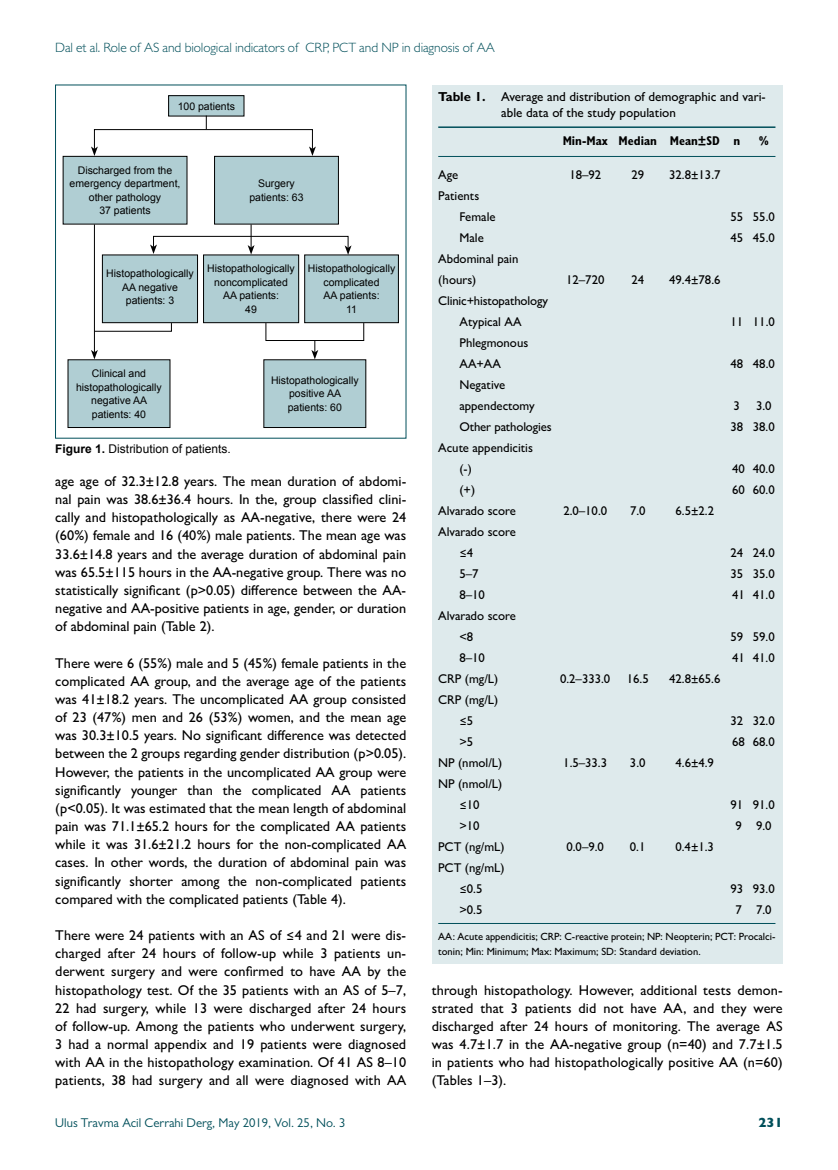
<style>
.page{position:relative;width:838px;height:1170px;background:#fff}
.page>*{position:absolute;margin:0;border:0;box-sizing:border-box;transform-origin:0 0}
.t1{font:500 14.25px/18.1px "Gill Sans MT Pro";color:#000;text-align:justify}
.t2{font:300 13.5px "Gill Sans MT Pro";letter-spacing:-.005em;color:#004f5a}
.t3{font:800 13.5px "Gill Sans MT Pro";color:#004f5a}
.t4{font:500 13.05px/15.6px "Gill Sans MT Pro";color:#000}
.t5{font:500 12.75px/21px "Gill Sans MT Pro";color:#000}
.t6{font:12.75px "Gill Sans MT Pro";color:#004f5a}
.t7{font:700 condensed 12.75px "Gill Sans MT Pro";color:#000}
.t8{font:12px "Arial";color:#000}
.t9{font:10.5px/13.5px "Arial";color:#000;text-align:center}
.t10{font:500 10.5px/15px "Gill Sans MT Pro";color:#000}
.s1{font-weight:700}
</style>
<div class="page">
<div style="left:169px;top:96px;width:75px;height:20px;background:#b0ced3"></div>
<div style="left:168px;top:95px;width:76px;height:21px;border:1px solid #000"></div>
<div style="left:63px;top:156px;width:124px;height:68px;background:#b0ced3"></div>
<div style="left:63px;top:156px;width:124px;height:68px;border:1px solid #000"></div>
<div style="left:214px;top:156px;width:124px;height:68px;background:#b0ced3"></div>
<div style="left:214px;top:156px;width:125px;height:68px;border:1px solid #000"></div>
<div style="left:102px;top:255px;width:95px;height:67px;background:#b0ced3"></div>
<div style="left:102px;top:254px;width:96px;height:69px;border:1px solid #000"></div>
<div style="left:68px;top:360px;width:102px;height:67px;background:#b0ced3"></div>
<div style="left:68px;top:359px;width:102px;height:69px;border:1px solid #000"></div>
<div style="left:264px;top:360px;width:102px;height:67px;background:#b0ced3"></div>
<div style="left:263px;top:359px;width:103px;height:69px;border:1px solid #000"></div>
<div style="left:203px;top:255px;width:96px;height:67px;background:#b0ced3"></div>
<div style="left:203px;top:254px;width:96px;height:69px;border:1px solid #000"></div>
<div style="left:305px;top:255px;width:93px;height:67px;background:#b0ced3"></div>
<div style="left:304px;top:254px;width:95px;height:69px;border:1px solid #000"></div>
<div style="left:94px;top:129px;width:219px;height:20px;border:1px solid #000"></div>
<svg style="left:91px;top:146px;width:7px;height:10px"></svg>
<svg style="left:309px;top:146px;width:7px;height:10px"></svg>
<hr style="left:94px;top:224px;width:1px;height:128px;background:#000">
<svg style="left:91px;top:350px;width:7px;height:9px"></svg>
<svg style="left:150px;top:224px;width:201px;height:31px"></svg>
<svg style="left:311px;top:341px;width:7px;height:18px"></svg>
<svg style="left:206px;top:116px;width:1px;height:13px"></svg>
<svg style="left:94px;top:322px;width:78px;height:10px"></svg>
<div style="left:265px;top:322px;width:99px;height:19px;border:1px solid #000"></div>
<div style="left:432px;top:85px;width:350px;height:878px;background:#deeaec"></div>
<hr style="left:438px;top:126px;width:337px;height:2px;background:#004f5a">
<hr style="left:438px;top:156px;width:337px;height:1px;background:#004f5a">
<hr style="left:438px;top:923px;width:337px;height:1px;background:#004f5a">
<p class="t2" style="left:55px;top:39px;width:441px">Dal et al. Role of AS and biological indicators of CRP, PCT and NP in diagnosis of AA</p>
<p class="t9" style="left:178px;top:99px;width:59px">100 patients</p>
<p class="t9" style="left:70px;top:163px;width:112px">Discharged from the emergency department, other pathology<br>37 patients</p>
<p class="t9" style="left:249px;top:177px;width:56px">Surgery patients: 63</p>
<p class="t9" style="left:106px;top:267px;width:89px">Histopathologically<br>AA negative patients: 3</p>
<p class="t9" style="left:207px;top:262px;width:89px">Histopathologically noncomplicated<br>AA patients:<br>49</p>
<p class="t9" style="left:308px;top:262px;width:89px">Histopathologically complicated<br>AA patients:<br>11</p>
<p class="t9" style="left:76px;top:367px;width:87px">Clinical and histopathologically negative AA patients: 40</p>
<p class="t9" style="left:271px;top:373px;width:89px">Histopathologically positive AA patients: 60</p>
<p class="t8" style="left:55px;top:441px;width:177px"><span class="s1">Figure 1.</span> Distribution of patients.</p>
<p class="t1" style="left:55px;top:472px;width:352px">age age of 32.3±12.8 years. The mean duration of abdomi&shy;nal pain was 38.6±36.4 hours. In the, group classified clini&shy;cally and histopathologically as AA-negative, there were 24 (60%) female and 16 (40%) male patients. The mean age was 33.6±14.8 years and the average duration of abdominal pain was 65.5±115 hours in the AA-negative group. There was no statistically significant (p&gt;0.05) difference between the AA&shy;negative and AA-positive patients in age, gender, or duration of abdominal pain (Table 2).</p>
<p class="t1" style="left:55px;top:653px;width:352px">There were 6 (55%) male and 5 (45%) female patients in the complicated AA group, and the average age of the patients was 41±18.2 years. The uncomplicated AA group consisted of 23 (47%) men and 26 (53%) women, and the mean age was 30.3±10.5 years. No significant difference was detected between the 2 groups regarding gender distribution (p&gt;0.05).<br>However, the patients in the uncomplicated AA group were significantly younger than the complicated AA patients (p&lt;0.05). It was estimated that the mean length of abdominal pain was 71.1±65.2 hours for the complicated AA patients while it was 31.6±21.2 hours for the non-complicated AA cases. In other words, the duration of abdominal pain was significantly shorter among the non-complicated patients compared with the complicated patients (Table 4).</p>
<p class="t1" style="left:55px;top:926px;width:352px">There were 24 patients with an AS of ≤4 and 21 were dis&shy;charged after 24 hours of follow-up while 3 patients un&shy;derwent surgery and were confirmed to have AA by the histopathology test. Of the 35 patients with an AS of 5–7, 22 had surgery, while 13 were discharged after 24 hours of follow-up. Among the patients who underwent surgery, 3 had a normal appendix and 19 patients were diagnosed with AA in the histopathology examination. Of 41 AS 8–10 patients, 38 had surgery and all were diagnosed with AA</p>
<p class="t4" style="left:501px;top:89px;width:266px;text-indent:-63px"><span class="s1">Table 1.</span> Average and distribution of demographic and vari&shy;able data of the study population</p>
<p class="t7" style="left:562px;top:133px;width:179px">Min-Max Median Mean±SD n</p>
<p class="t7" style="left:759px;top:133px;width:11px">%</p>
<p class="t5" style="left:438px;top:164px;width:22px">Age</p>
<p class="t5" style="left:569px;top:164px;width:33px">18–92</p>
<p class="t5" style="left:631px;top:164px;width:14px">29</p>
<p class="t5" style="left:669px;top:164px;width:53px">32.8±13.7</p>
<p class="t5" style="left:459px;top:185px;width:38px;text-indent:-21px">Patients<br>Female</p>
<p class="t5" style="left:730px;top:206px;width:46px">55 55.0</p>
<p class="t5" style="left:459px;top:227px;width:26px">Male</p>
<p class="t5" style="left:730px;top:227px;width:46px">45 45.0</p>
<p class="t5" style="left:438px;top:248px;width:82px">Abdominal pain (hours)</p>
<p class="t5" style="left:566px;top:269px;width:40px">12–720</p>
<p class="t5" style="left:631px;top:269px;width:14px">24</p>
<p class="t5" style="left:669px;top:269px;width:53px">49.4±78.6</p>
<p class="t5" style="left:438px;top:290px;width:111px;text-align:center">Clinic+histopathology<br>Atypical AA</p>
<p class="t5" style="left:459px;top:332px;width:70px">Phlegmonous<br>AA+AA</p>
<p class="t5" style="left:459px;top:374px;width:77px">Negative appendectomy</p>
<p class="t5" style="left:730px;top:311px;width:46px">11 11.0</p>
<p class="t5" style="left:730px;top:353px;width:46px">48 48.0</p>
<p class="t5" style="left:733px;top:395px;width:8px">3</p>
<p class="t5" style="left:756px;top:395px;width:17px">3.0</p>
<p class="t5" style="left:459px;top:416px;width:94px">Other pathologies</p>
<p class="t5" style="left:730px;top:416px;width:46px">38 38.0</p>
<p class="t5" style="left:459px;top:437px;width:75px;text-indent:-21px">Acute appendicitis (-)</p>
<p class="t5" style="left:732px;top:458px;width:44px">40 40.0</p>
<p class="t5" style="left:459px;top:479px;width:17px">(+)</p>
<p class="t5" style="left:732px;top:479px;width:44px">60 60.0</p>
<p class="t5" style="left:438px;top:500px;width:79px">Alvarado score</p>
<p class="t5" style="left:563px;top:500px;width:45px">2.0–10.0</p>
<p class="t5" style="left:630px;top:500px;width:17px">7.0</p>
<p class="t5" style="left:675px;top:500px;width:40px">6.5±2.2</p>
<p class="t5" style="left:459px;top:521px;width:58px;text-indent:-21px">Alvarado score ≤4</p>
<p class="t5" style="left:730px;top:542px;width:46px">24 24.0</p>
<p class="t5" style="left:459px;top:563px;width:21px">5–7</p>
<p class="t5" style="left:730px;top:563px;width:46px">35 35.0</p>
<p class="t5" style="left:459px;top:584px;width:27px">8–10</p>
<p class="t5" style="left:732px;top:584px;width:44px">41 41.0</p>
<p class="t5" style="left:459px;top:605px;width:58px;text-indent:-21px">Alvarado score &lt;8</p>
<p class="t5" style="left:730px;top:626px;width:46px">59 59.0</p>
<p class="t5" style="left:459px;top:647px;width:27px">8–10</p>
<p class="t5" style="left:732px;top:647px;width:44px">41 41.0</p>
<p class="t5" style="left:438px;top:668px;width:62px">CRP (mg/L)</p>
<p class="t5" style="left:560px;top:668px;width:52px">0.2–333.0</p>
<p class="t5" style="left:627px;top:668px;width:23px">16.5</p>
<p class="t5" style="left:669px;top:668px;width:53px">42.8±65.6</p>
<p class="t5" style="left:438px;top:689px;width:62px;text-align:center">CRP (mg/L) ≤5</p>
<p class="t5" style="left:730px;top:710px;width:46px">32 32.0</p>
<p class="t5" style="left:459px;top:731px;width:15px">&gt;5</p>
<p class="t5" style="left:732px;top:731px;width:44px">68 68.0</p>
<p class="t5" style="left:438px;top:752px;width:66px">NP (nmol/L)</p>
<p class="t5" style="left:563px;top:752px;width:45px">1.5–33.3</p>
<p class="t5" style="left:630px;top:752px;width:17px">3.0</p>
<p class="t5" style="left:675px;top:752px;width:40px">4.6±4.9</p>
<p class="t5" style="left:438px;top:773px;width:66px;text-align:center">NP (nmol/L) ≤10</p>
<p class="t5" style="left:730px;top:794px;width:46px">91 91.0</p>
<p class="t5" style="left:459px;top:815px;width:22px">&gt;10</p>
<p class="t5" style="left:735px;top:815px;width:38px">9 9.0</p>
<p class="t5" style="left:438px;top:836px;width:68px">PCT (ng/mL)</p>
<p class="t5" style="left:566px;top:836px;width:39px">0.0–9.0</p>
<p class="t5" style="left:630px;top:836px;width:17px">0.1</p>
<p class="t5" style="left:675px;top:836px;width:40px">0.4±1.3</p>
<p class="t5" style="left:438px;top:857px;width:68px;text-align:center">PCT (ng/mL) ≤0.5</p>
<p class="t5" style="left:730px;top:878px;width:46px">93 93.0</p>
<p class="t5" style="left:459px;top:899px;width:24px">&gt;0.5</p>
<p class="t5" style="left:735px;top:899px;width:38px">7 7.0</p>
<p class="t10" style="left:438px;top:928px;width:339px">AA: Acute appendicitis; CRP: C-reactive protein; NP: Neopterin; PCT: Procalci&shy;tonin; Min: Minimum; Max: Maximum; SD: Standard deviation.</p>
<p class="t1" style="left:432px;top:981px;width:352px">through histopathology. However, additional tests demon&shy;strated that 3 patients did not have AA, and they were discharged after 24 hours of monitoring. The average AS was 4.7±1.7 in the AA-negative group (n=40) and 7.7±1.5 in patients who had histopathologically positive AA (n=60) (Tables 1–3).</p>
<p class="t6" style="left:55px;top:1115px;width:291px">Ulus Travma Acil Cerrahi Derg, May 2019, Vol. 25, No. 3</p>
<p class="t3" style="left:758px;top:1114px;width:26px">231</p>
</div>
